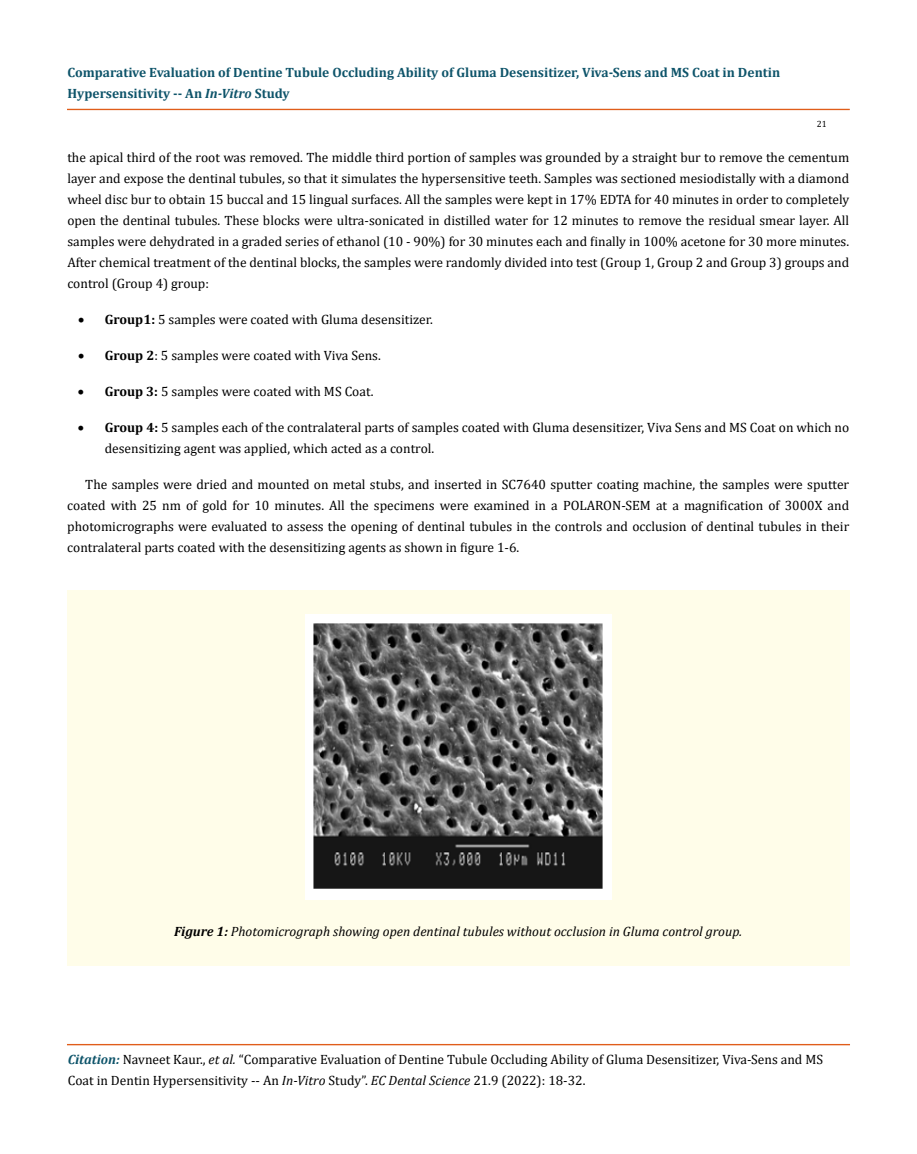
<style>
.page{position:relative;width:917px;height:1154px;background:#fff}
.page>*{position:absolute;margin:0;border:0;box-sizing:border-box;transform-origin:0 0}
.t1{font:13.5px/21px "Cambria";color:#000}
.t2{font:700 13.5px/21px "Cambria";color:#0e546a}
.t3{font:italic 13.5px "Cambria";color:#000}
.t4{font:9px "Cambria";color:#000}
.s1{font-style:italic}
.s2{font-weight:700}
.s3{font-weight:700;font-style:italic;color:#0e546a}
</style>
<div class="page">
<div style="left:67px;top:109px;width:782px;height:1px;border:1px solid #e05d1a"></div>
<div style="left:67px;top:1044px;width:782px;height:1px;border:1px solid #e05d1a"></div>
<div style="left:67px;top:590px;width:782px;height:375px;background:#fffde9"></div>
<img style="left:306px;top:614px;width:305px;height:285px">
<p class="t2" style="left:68px;top:62px;width:714px">Comparative Evaluation of Dentine Tubule Occluding Ability of Gluma Desensitizer, Viva-Sens and MS Coat in Dentin<br>Hypersensitivity -- An <span class="s1">In-Vitro</span> Study</p>
<p class="t4" style="left:816px;top:118px;width:11px">21</p>
<p class="t1" style="left:67px;top:146px;width:783px;text-align:justify">the apical third of the root was removed. The middle third portion of samples was grounded by a straight bur to remove the cementum layer and expose the dentinal tubules, so that it simulates the hypersensitive teeth. Samples was sectioned mesiodistally with a diamond wheel disc bur to obtain 15 buccal and 15 lingual surfaces. All the samples were kept in 17% EDTA for 40 minutes in order to completely open the dentinal tubules. These blocks were ultra-sonicated in distilled water for 12 minutes to remove the residual smear layer. All samples were dehydrated in a graded series of ethanol (10 - 90%) for 30 minutes each and finally in 100% acetone for 30 more minutes.<br>After chemical treatment of the dentinal blocks, the samples were randomly divided into test (Group 1, Group 2 and Group 3) groups and control (Group 4) group:</p>
<p class="t1" style="left:78px;top:308px;width:356px">• <span class="s2">Group1:</span> 5 samples were coated with Gluma desensitizer.</p>
<p class="t1" style="left:78px;top:344px;width:304px">• <span class="s2">Group 2</span>: 5 samples were coated with Viva Sens.</p>
<p class="t1" style="left:78px;top:380px;width:297px">• <span class="s2">Group 3:</span> 5 samples were coated with MS Coat.</p>
<p class="t1" style="left:105px;top:416px;width:746px;text-indent:-27px">• <span class="s2">Group 4:</span> 5 samples each of the contralateral parts of samples coated with Gluma desensitizer, Viva Sens and MS Coat on which no desensitizing agent was applied, which acted as a control.</p>
<p class="t1" style="left:67px;top:473px;width:783px;text-align:justify;text-indent:18px">The samples were dried and mounted on metal stubs, and inserted in SC7640 sputter coating machine, the samples were sputter coated with 25 nm of gold for 10 minutes. All the specimens were examined in a POLARON-SEM at a magnification of 3000X and photomicrographs were evaluated to assess the opening of dentinal tubules in the controls and occlusion of dentinal tubules in their contralateral parts coated with the desensitizing agents as shown in figure 1-6.</p>
<p class="t3" style="left:174px;top:922px;width:569px"><span class="s2">Figure 1:</span> Photomicrograph showing open dentinal tubules without occlusion in Gluma control group.</p>
<p class="t1" style="left:68px;top:1048px;width:756px"><span class="s3">Citation:</span> Navneet Kaur., <span class="s1">et al.</span> “Comparative Evaluation of Dentine Tubule Occluding Ability of Gluma Desensitizer, Viva-Sens and MS<br>Coat in Dentin Hypersensitivity -- An <span class="s1">In-Vitro</span> Study”. <span class="s1">EC Dental Science</span> 21.9 (2022): 18-32.</p>
</div>
